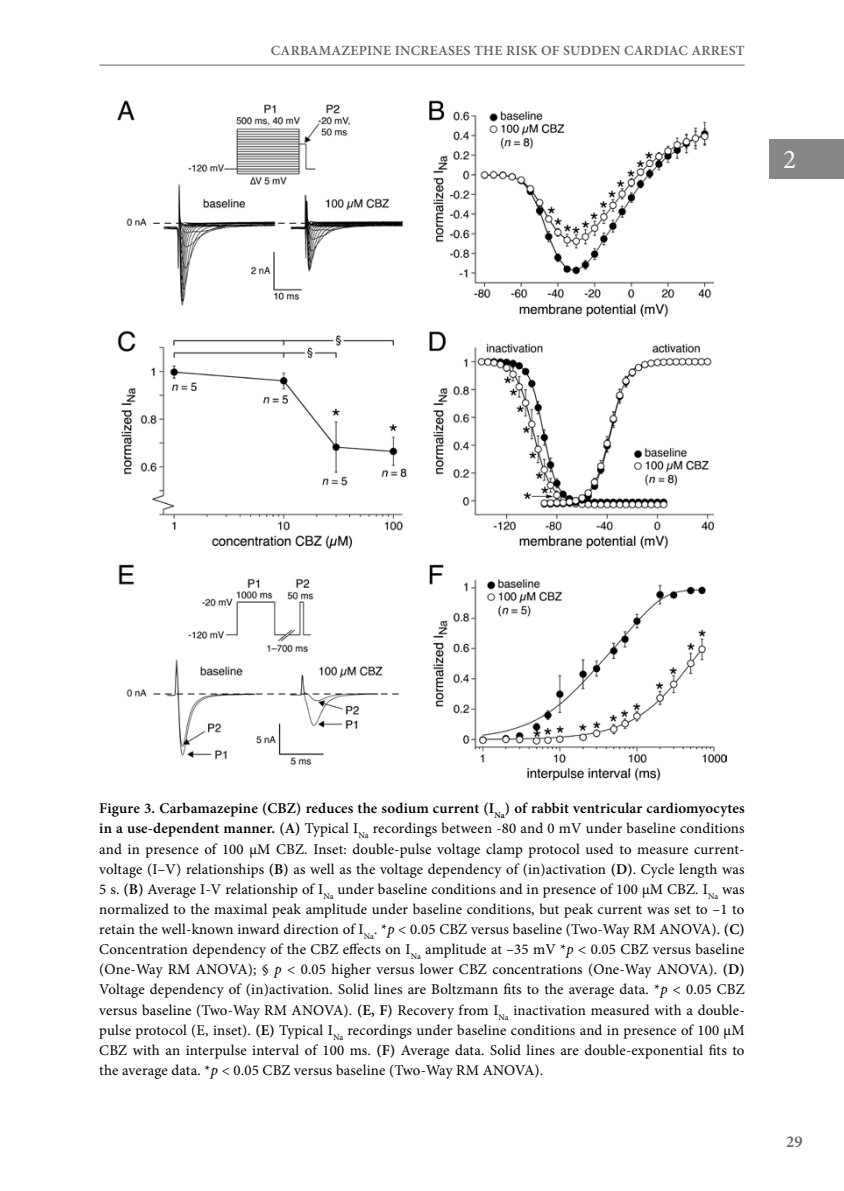
<style>
.page{position:relative;width:844px;height:1191px;background:#fff}
.page>*{position:absolute;margin:0;border:0;box-sizing:border-box;transform-origin:0 0}
.t1{font:27.12px "Minion Pro";color:#fff}
.t2{font:600 16.62px "Minion Pro";color:#646363}
.tab__fig__tytuły{font:14.88px/20.1px "Minion Pro";letter-spacing:.01em;color:#000;text-align:justify}
.t3{font:600 14px "Minion Pro";letter-spacing:.02em;color:#646363}
.s1{font-weight:600}
.s2{font-style:italic}
</style>
<div class="page">
<hr style="left:99px;top:65px;width:645px;height:1px;background:#646363">
<div style="left:769px;top:139px;width:74px;height:40px;background:#878787"></div>
<img style="left:117px;top:100px;width:609px;height:681px">
<p class="t3" style="left:271px;top:41px;width:475px">CARBAMAZEPINE INCREASES THE RISK OF SUDDEN CARDIAC ARREST</p>
<h1 class="t1" style="left:783px;top:141px;width:15px">2</h1>
<p class="tab__fig__tytuły" style="left:99px;top:798px;width:646px"><span class="s1">Figure 3. Carbamazepine (CBZ) reduces the sodium current (I</span><sub>Na</sub><span class="s1">) of rabbit ventricular cardiomyocytes in a use-dependent manner. (A)</span> Typical I<sub>Na</sub> recordings between -80 and 0 mV under baseline conditions and in presence of 100 µM CBZ. Inset: double-pulse voltage clamp protocol used to measure current&shy;voltage (I–V) relationships <span class="s1">(B)</span> as well as the voltage dependency of (in)activation <span class="s1">(D)</span>. Cycle length was 5 s. <span class="s1">(B)</span> Average I-V relationship of I<sub>Na</sub> under baseline conditions and in presence of 100 µM CBZ. I<sub>Na</sub> was normalized to the maximal peak amplitude under baseline conditions, but peak current was set to –1 to retain the well-known inward direction of I<sub>Na</sub>. *<span class="s2">p</span> &lt; 0.05 CBZ versus baseline (Two-Way RM ANOVA). <span class="s1">(C)<br></span>Concentration dependency of the CBZ effects on I<sub>Na</sub> amplitude at –35 mV *<span class="s2">p</span> &lt; 0.05 CBZ versus baseline (One-Way RM ANOVA); § <span class="s2">p</span> &lt; 0.05 higher versus lower CBZ concentrations (One-Way ANOVA). <span class="s1">(D)<br></span>Voltage dependency of (in)activation. Solid lines are Boltzmann fits to the average data. *<span class="s2">p</span> &lt; 0.05 CBZ versus baseline (Two-Way RM ANOVA). <span class="s1">(E, F)</span> Recovery from I<sub>Na</sub> inactivation measured with a double&shy;pulse protocol (E, inset). <span class="s1">(E)</span> Typical I<sub>Na</sub> recordings under baseline conditions and in presence of 100 µM CBZ with an interpulse interval of 100 ms. <span class="s1">(F)</span> Average data. Solid lines are double-exponential fits to the average data. *<span class="s2">p</span> &lt; 0.05 CBZ versus baseline (Two-Way RM ANOVA).</p>
<p class="t2" style="left:786px;top:1130px;width:18px">29</p>
</div>
